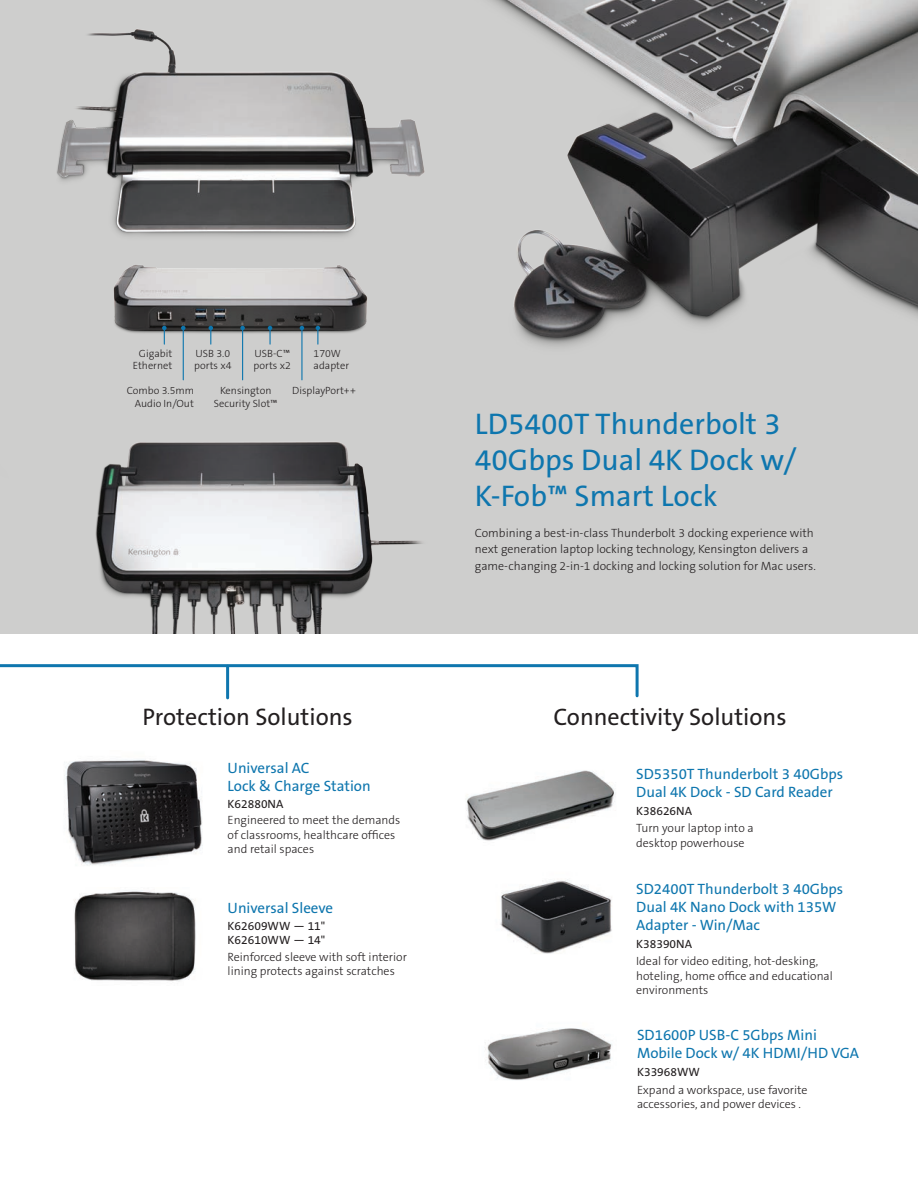
<style>
.page{position:relative;width:918px;height:1188px;background:#fff}
.page>*{position:absolute;margin:0;border:0;box-sizing:border-box;transform-origin:0 0}
.t1{font:30px/36px "The Sans KENSINGTON5 Rg";color:#0e76ae}
.t2{font:24px "The Sans KENSINGTON5 Rg";color:#231f20}
.t3{font:15px/18px "The Sans KENSINGTON5 Rg";color:#0e76ae}
.t4{font:12px/14.4px "The Sans KENSINGTON3 Li";color:#231f20}
.t5{font:12px/14.4px "The Sans KENSINGTON5 Rg";color:#231f20}
.Bulleted_text{font:10.5px/12.6px "The Sans KENSINGTON3 Li";color:#231f20}
</style>
<div class="page">
<div style="left:0;top:0;width:918px;height:633px;background:#cececd"></div>
<img style="left:490px;top:0;width:428px;height:347px">
<svg style="left:0;top:664px;width:639px;height:36px"></svg>
<hr style="left:226px;top:666px;width:3px;height:32px;background:#0e76ae">
<img style="left:95px;top:442px;width:328px;height:191px">
<img style="left:57px;top:29px;width:368px;height:208px">
<img style="left:113px;top:265px;width:255px;height:95px">
<svg style="left:162px;top:326px;width:5px;height:18px"></svg>
<hr style="left:183px;top:328px;width:1px;height:52px;background:#0e76ae">
<svg style="left:181px;top:326px;width:5px;height:4px"></svg>
<svg style="left:209px;top:326px;width:4px;height:18px"></svg>
<hr style="left:242px;top:328px;width:1px;height:52px;background:#0e76ae">
<svg style="left:240px;top:326px;width:5px;height:4px"></svg>
<svg style="left:268px;top:326px;width:4px;height:18px"></svg>
<hr style="left:301px;top:328px;width:2px;height:52px;background:#0e76ae">
<svg style="left:300px;top:326px;width:4px;height:4px"></svg>
<svg style="left:316px;top:326px;width:4px;height:18px"></svg>
<img style="left:466px;top:770px;width:149px;height:71px">
<img style="left:500px;top:879px;width:112px;height:75px">
<img style="left:485px;top:1028px;width:127px;height:52px">
<img style="left:74px;top:890px;width:122px;height:91px">
<img style="left:64px;top:760px;width:139px;height:106px">
<p class="Bulleted_text" style="left:133px;top:347px;width:41px;text-align:center">Gigabit<br>Ethernet</p>
<p class="Bulleted_text" style="left:194px;top:347px;width:39px">USB 3.0 ports x4</p>
<p class="Bulleted_text" style="left:254px;top:347px;width:39px">USB-C™ ports x2</p>
<p class="Bulleted_text" style="left:314px;top:347px;width:37px">170W adapter</p>
<p class="Bulleted_text" style="left:127px;top:384px;width:69px;text-align:right">Combo 3.5mm<br>Audio In/Out</p>
<p class="Bulleted_text" style="left:214px;top:385px;width:65px;text-align:center">Kensington<br>Security Slot™</p>
<p class="Bulleted_text" style="left:292px;top:385px;width:65px">DisplayPort++</p>
<p class="t1" style="left:475px;top:406px;width:323px">LD5400T Thunderbolt 3<br>40Gbps Dual 4K Dock w/<br>K-Fob™ Smart Lock</p>
<p class="t4" style="left:475px;top:525px;width:342px;line-height:16.5px">Combining a best-in-class Thunderbolt 3 docking experience with next generation laptop locking technology, Kensington delivers a game-changing 2-in-1 docking and locking solution for Mac users.</p>
<p class="t2" style="left:142px;top:704px;width:212px">Protection Solutions</p>
<p class="t2" style="left:553px;top:704px;width:235px">Connectivity Solutions</p>
<p class="t3" style="left:228px;top:760px;width:145px">Universal AC<br>Lock &amp; Charge Station</p>
<p class="t5" style="left:228px;top:797px;width:57px">K62880NA</p>
<p class="t4" style="left:228px;top:814px;width:174px">Engineered to meet the demands of classrooms, healthcare offices and retail spaces</p>
<p class="t3" style="left:228px;top:900px;width:107px">Universal Sleeve</p>
<p class="t5" style="left:228px;top:919px;width:99px">K62609WW — 11"<br>K62610WW — 14"</p>
<p class="t4" style="left:228px;top:950px;width:181px">Reinforced sleeve with soft interior lining protects against scratches</p>
<p class="t3" style="left:636px;top:765px;width:209px">SD5350T Thunderbolt 3 40Gbps<br>Dual 4K Dock - SD Card Reader</p>
<p class="t5" style="left:636px;top:804px;width:57px">K38626NA</p>
<p class="t4" style="left:636px;top:822px;width:119px">Turn your laptop into a desktop powerhouse</p>
<p class="t3" style="left:636px;top:880px;width:209px">SD2400T Thunderbolt 3 40Gbps<br>Dual 4K Nano Dock with 135W<br>Adapter - Win/Mac</p>
<p class="t5" style="left:636px;top:937px;width:57px">K38390NA</p>
<p class="t4" style="left:636px;top:955px;width:198px">Ideal for video editing, hot-desking, hoteling, home office and educational environments</p>
<p class="t3" style="left:637px;top:1026px;width:224px">SD1600P USB-C 5Gbps Mini<br>Mobile Dock w/ 4K HDMI/HD VGA</p>
<p class="t5" style="left:637px;top:1065px;width:64px">K33968WW</p>
<p class="t4" style="left:637px;top:1083px;width:172px">Expand a workspace, use favorite accessories, and power devices .</p>
</div>
